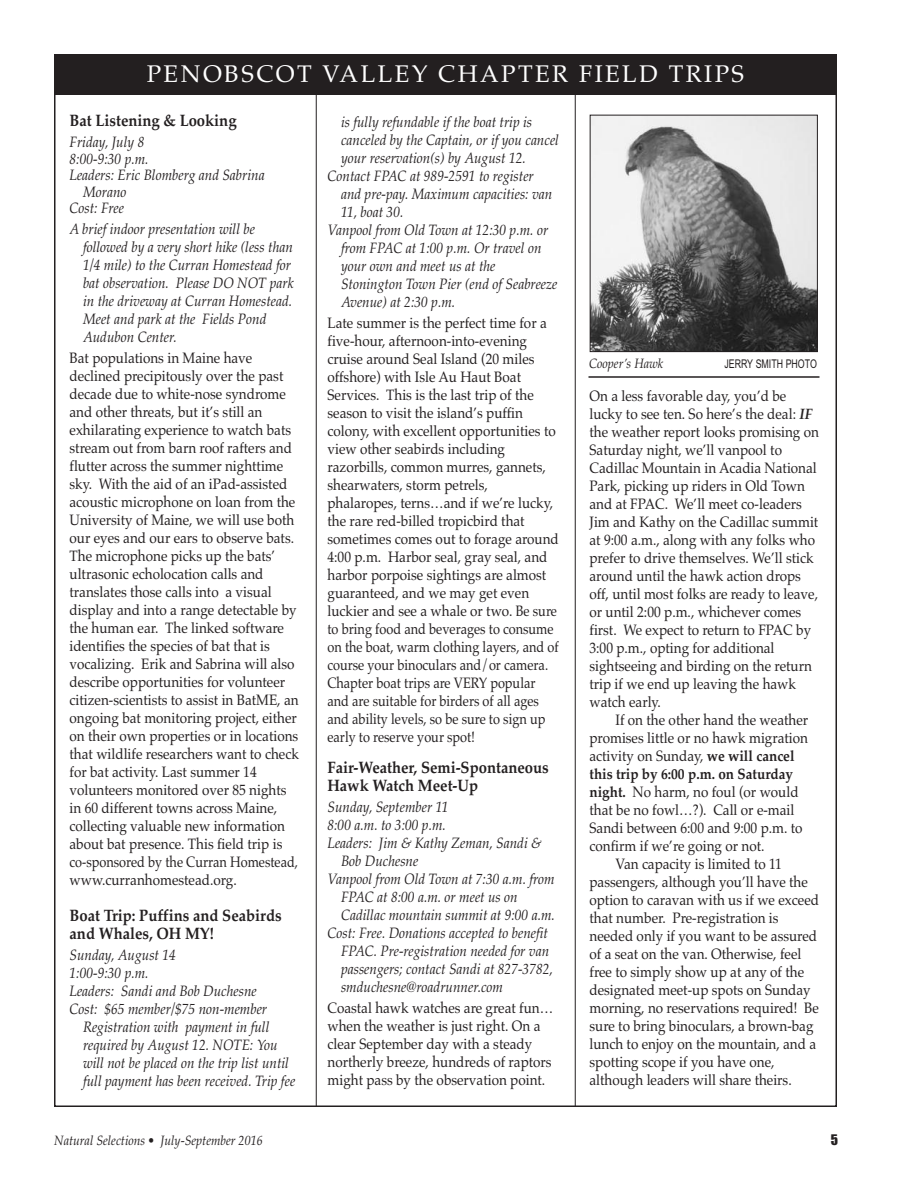
<style>
.page{position:relative;width:918px;height:1188px;background:#fff}
.page>*{position:absolute;margin:0;border:0;box-sizing:border-box;transform-origin:0 0}
.t1{font:24px "Palatino";letter-spacing:.1em;color:#fff}
.t2{font:700 16.5px/18px "Palatino";color:#231f20;scale:.9 1}
.t3{font:15px/18px "Palatino";color:#231f20;scale:.9 1}
.t4{font:italic 15px/18px "Palatino";color:#231f20;scale:.9 1}
.t5{font:700 15px "Palatino";color:#231f20;scale:.9 1}
.t6{font:italic 13.5px "Palatino";color:#231f20;scale:.9 1}
.t7{font:13.5px "Impact";color:#231f20}
.t8{font:12px "Arial Narrow";color:#231f20;scale:.9 1}
.s1{font-weight:700;font-style:italic}
.s2{font-weight:700}
</style>
<div class="page">
<hr style="left:575px;top:91px;width:1px;height:1016px;background:#231f20">
<hr style="left:316px;top:92px;width:1px;height:1014px;background:#231f20">
<div style="left:54px;top:54px;width:783px;height:40px;background:#231f20"></div>
<img style="left:592px;top:117px;width:224px;height:233px">
<div style="left:590px;top:115px;width:228px;height:237px;border:1px solid #231f20"></div>
<hr style="left:588px;top:376px;width:231px;height:2px;background:#231f20">
<h1 class="t1" style="left:147px;top:60px;width:599px">PENOBSCOT VALLEY CHAPTER FIELD TRIPS</h1>
<p class="t4" style="left:341px;top:112px;width:214px">is fully refundable if the boat trip is</p>
<p class="t4" style="left:341px;top:130px;width:244px">canceled by the Captain, or if you cancel</p>
<p class="t4" style="left:341px;top:148px;width:207px">your reservation(s) by August 12.</p>
<p class="t4" style="left:328px;top:166px;width:231px">Contact FPAC at 989-2591 to register</p>
<p class="t4" style="left:341px;top:184px;width:236px">and pre-pay. Maximum capacities: van</p>
<p class="t4" style="left:341px;top:202px;width:71px">11, boat 30.</p>
<p class="t4" style="left:328px;top:220px;width:247px">Vanpool from Old Town at 12:30 p.m. or</p>
<p class="t4" style="left:341px;top:238px;width:224px">from FPAC at 1:00 p.m. Or travel on</p>
<p class="t4" style="left:341px;top:256px;width:173px">your own and meet us at the</p>
<p class="t4" style="left:341px;top:274px;width:242px">Stonington Town Pier (end of Seabreeze</p>
<p class="t4" style="left:341px;top:292px;width:128px">Avenue) at 2:30 p.m.</p>
<p class="t3" style="left:327px;top:313px;width:259px">Late summer is the perfect time for a five-hour, afternoon-into-evening cruise around Seal Island (20 miles offshore) with Isle Au Haut Boat Services. This is the last trip of the season to visit the island’s puffin colony, with excellent opportunities to view other seabirds including razorbills, common murres, gannets, shearwaters, storm petrels, phalaropes, terns…and if we’re lucky, the rare red-billed tropicbird that sometimes comes out to forage around 4:00 p.m. Harbor seal, gray seal, and harbor porpoise sightings are almost guaranteed, and we may get even luckier and see a whale or two. Be sure to bring food and beverages to consume on the boat, warm clothing layers, and of course your binoculars and/or camera.<br>Chapter boat trips are VERY popular and are suitable for birders of all ages and ability levels, so be sure to sign up early to reserve your spot!</p>
<p class="t2" style="left:328px;top:758px;width:247px">Fair-Weather, Semi-Spontaneous<br>Hawk Watch Meet-Up</p>
<p class="t4" style="left:328px;top:798px;width:136px">Sunday, September 11</p>
<p class="t4" style="left:328px;top:816px;width:133px">8:00 a.m. to 3:00 p.m.</p>
<p class="t4" style="left:328px;top:834px;width:239px">Leaders: Jim &amp; Kathy Zeman, Sandi &amp;</p>
<p class="t4" style="left:341px;top:852px;width:87px">Bob Duchesne</p>
<p class="t4" style="left:328px;top:870px;width:254px">Vanpool from Old Town at 7:30 a.m. from</p>
<p class="t4" style="left:341px;top:888px;width:198px">FPAC at 8:00 a.m. or meet us on</p>
<p class="t4" style="left:341px;top:906px;width:239px">Cadillac mountain summit at 9:00 a.m.</p>
<p class="t4" style="left:328px;top:924px;width:247px">Cost: Free. Donations accepted to benefit</p>
<p class="t4" style="left:341px;top:942px;width:233px">FPAC. Pre-registration needed for van</p>
<p class="t4" style="left:341px;top:960px;width:237px">passengers; contact Sandi at 827-3782,</p>
<p class="t4" style="left:341px;top:978px;width:182px">smduchesne@roadrunner.com</p>
<p class="t3" style="left:328px;top:999px;width:252px">Coastal hawk watches are great fun… when the weather is just right. On a clear September day with a steady northerly breeze, hundreds of raptors might pass by the observation point.</p>
<p class="t2" style="left:70px;top:111px;width:187px">Bat Listening &amp; Looking</p>
<p class="t4" style="left:70px;top:133px;width:85px">Friday, July 8</p>
<p class="t4" style="left:70px;top:149px;width:89px">8:00-9:30 p.m.</p>
<p class="t4" style="left:70px;top:166px;width:218px">Leaders: Eric Blomberg and Sabrina</p>
<p class="t4" style="left:83px;top:182px;width:50px">Morano</p>
<p class="t4" style="left:70px;top:199px;width:62px">Cost: Free</p>
<p class="t4" style="left:83px;top:220px;width:236px;text-indent:-13px">A brief indoor presentation will be followed by a very short hike (less than<br>1/4 mile) to the Curran Homestead for bat observation. Please DO NOT park in the driveway at Curran Homestead.<br>Meet and park at the Fields Pond<br>Audubon Center.</p>
<p class="t3" style="left:70px;top:349px;width:256px">Bat populations in Maine have declined precipitously over the past decade due to white-nose syndrome and other threats, but it’s still an exhilarating experience to watch bats stream out from barn roof rafters and flutter across the summer nighttime sky. With the aid of an iPad-assisted acoustic microphone on loan from the University of Maine, we will use both our eyes and our ears to observe bats.<br>The microphone picks up the bats’ ultrasonic echolocation calls and translates those calls into a visual display and into a range detectable by the human ear. The linked software identifies the species of bat that is vocalizing. Erik and Sabrina will also describe opportunities for volunteer citizen-scientists to assist in BatME, an ongoing bat monitoring project, either on their own properties or in locations that wildlife researchers want to check for bat activity. Last summer 14 volunteers monitored over 85 nights in 60 different towns across Maine, collecting valuable new information about bat presence. This field trip is co-sponsored by the Curran Homestead, www.curranhomestead.org.</p>
<p class="t2" style="left:70px;top:906px;width:237px">Boat Trip: Puffins and Seabirds and Whales, OH MY!</p>
<p class="t4" style="left:70px;top:946px;width:120px">Sunday, August 14</p>
<p class="t4" style="left:70px;top:964px;width:89px">1:00-9:30 p.m.</p>
<p class="t4" style="left:70px;top:982px;width:210px">Leaders: Sandi and Bob Duchesne</p>
<p class="t4" style="left:70px;top:1000px;width:221px">Cost: $65 member/$75 non-member</p>
<p class="t4" style="left:83px;top:1018px;width:209px">Registration with payment in full</p>
<p class="t4" style="left:83px;top:1036px;width:218px">required by August 12. NOTE: You</p>
<p class="t4" style="left:83px;top:1054px;width:230px">will not be placed on the trip list until</p>
<p class="t4" style="left:83px;top:1072px;width:237px">full payment has been received. Trip fee</p>
<p class="t6" style="left:589px;top:355px;width:84px">Cooper’s Hawk</p>
<p class="t8" style="left:724px;top:357px;width:104px">JERRY SMITH PHOTO</p>
<p class="t3" style="left:590px;top:387px;width:256px">On a less favorable day, you’d be lucky to see ten. So here’s the deal: <span class="s1">IF </span>the weather report looks promising on Saturday night, we’ll vanpool to Cadillac Mountain in Acadia National Park, picking up riders in Old Town and at FPAC. We’ll meet co-leaders Jim and Kathy on the Cadillac summit at 9:00 a.m., along with any folks who prefer to drive themselves. We’ll stick around until the hawk action drops off, until most folks are ready to leave, or until 2:00 p.m., whichever comes first. We expect to return to FPAC by 3:00 p.m., opting for additional sightseeing and birding on the return trip if we end up leaving the hawk watch early.</p>
<p class="t3" style="left:616px;top:711px;width:216px">If on the other hand the weather</p>
<p class="t3" style="left:590px;top:729px;width:244px">promises little or no hawk migration</p>
<p class="t3" style="left:590px;top:747px;width:229px">activity on Sunday, <span class="s2">we will cancel</span></p>
<p class="t5" style="left:590px;top:765px;width:228px">this trip by 6:00 p.m. on Saturday</p>
<p class="t3" style="left:590px;top:783px;width:234px"><span class="s2">night.</span> No harm, no foul (or would</p>
<p class="t3" style="left:590px;top:801px;width:229px">that be no fowl…?). Call or e-mail</p>
<p class="t3" style="left:590px;top:819px;width:238px">Sandi between 6:00 and 9:00 p.m. to</p>
<p class="t3" style="left:590px;top:837px;width:196px">confirm if we’re going or not.</p>
<p class="t3" style="left:616px;top:855px;width:186px">Van capacity is limited to 11</p>
<p class="t3" style="left:590px;top:873px;width:244px">passengers, although you’ll have the</p>
<p class="t3" style="left:590px;top:891px;width:257px">option to caravan with us if we exceed</p>
<p class="t3" style="left:590px;top:909px;width:212px">that number. Pre-registration is</p>
<p class="t3" style="left:590px;top:927px;width:254px">needed only if you want to be assured</p>
<p class="t3" style="left:590px;top:945px;width:237px">of a seat on the van. Otherwise, feel</p>
<p class="t3" style="left:590px;top:963px;width:240px">free to simply show up at any of the</p>
<p class="t3" style="left:590px;top:981px;width:247px">designated meet-up spots on Sunday</p>
<p class="t3" style="left:590px;top:999px;width:256px">morning, no reservations required! Be</p>
<p class="t3" style="left:590px;top:1017px;width:250px">sure to bring binoculars, a brown-bag</p>
<p class="t3" style="left:590px;top:1035px;width:253px">lunch to enjoy on the mountain, and a</p>
<p class="t3" style="left:590px;top:1053px;width:207px">spotting scope if you have one,</p>
<p class="t3" style="left:590px;top:1071px;width:226px">although leaders will share theirs.</p>
<p class="t6" style="left:54px;top:1133px;width:233px">Natural Selections • July-September 2016</p>
<p class="t7" style="left:831px;top:1133px;width:9px">5</p>
</div>
